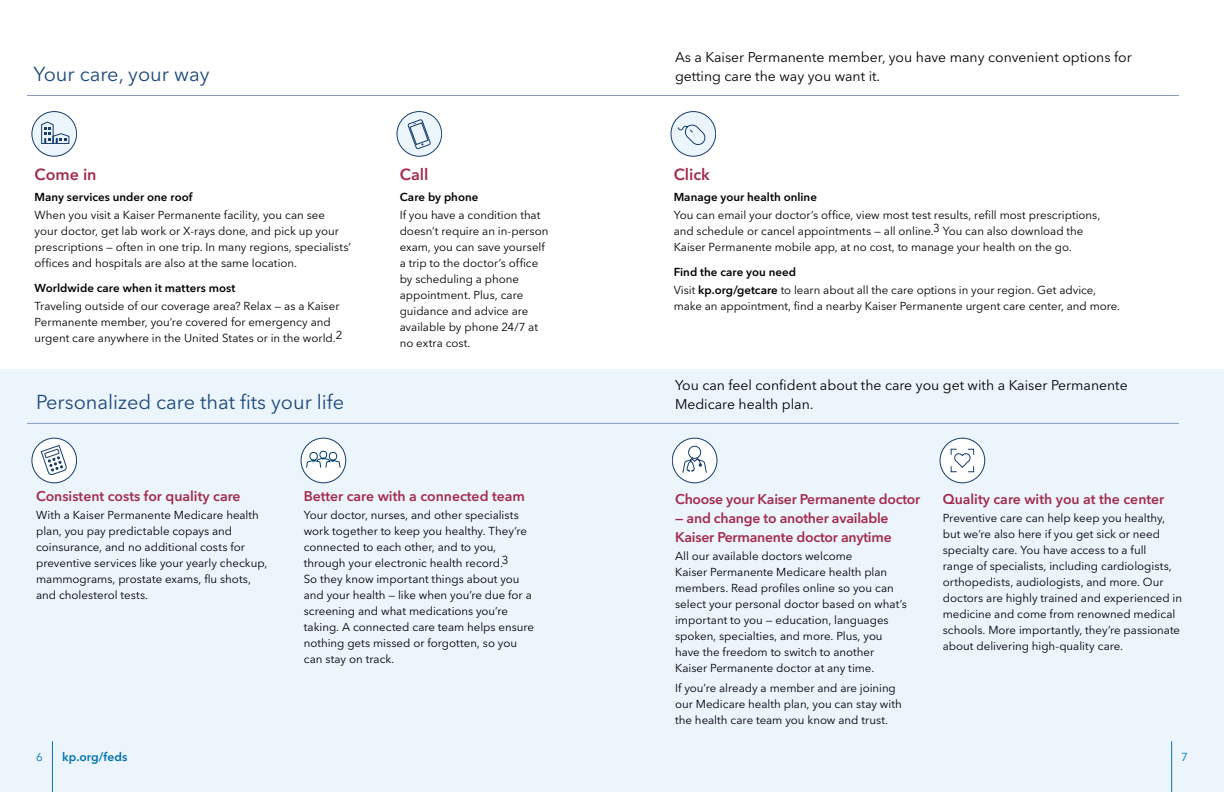
<style>
.page{position:relative;width:1224px;height:792px;background:#fff}
.page>*{position:absolute;margin:0;border:0;box-sizing:border-box;transform-origin:0 0}
.Subhead_20_25{font:20px "Avenir Next LT Pro";color:#1b497c}
.Subhead_16_21{font:600 16px "Avenir Next LT Pro";color:#a32b4c}
.Intro_14_19{font:600 14px/19px "Avenir Next LT Pro";letter-spacing:-.015em;color:#a32b4c}
.Intro_14_19-2{font:14px/19px "Avenir Next LT Pro";color:#000}
.t1{font:600 12px "Avenir Next LT Pro";letter-spacing:.005em;color:#0079b3}
.Body_11_5_16{font:11.5px/16px "Avenir Next LT Pro";color:#000}
.Body_11_5_16-2{font:600 11.5px "Avenir Next LT Pro";letter-spacing:.005em;color:#000}
.t2{font:11.5px "Avenir Next LT Pro";color:#0079b3}
.s1{font-weight:600}
</style>
<div class="page">
<div style="left:0;top:369px;width:1224px;height:423px;background:#ecf4fc"></div>
<div style="left:301px;top:438px;width:45px;height:45px;background:#fff;border-radius:50%"></div>
<div style="left:672px;top:438px;width:45px;height:45px;background:#fff;border-radius:50%"></div>
<div style="left:671px;top:112px;width:44px;height:44px;background:#ecf4fc;border-radius:50%"></div>
<svg style="left:32px;top:438px;width:45px;height:45px"></svg>
<div style="left:672px;top:438px;width:45px;height:45px;border:1px solid #163d6c;border-radius:50%"></div>
<svg style="left:682px;top:458px;width:25px;height:15px"></svg>
<div style="left:688px;top:446px;width:13px;height:13px;border:1px solid #163d6c;border-radius:50%"></div>
<div style="left:301px;top:438px;width:45px;height:45px;border:1px solid #163d6c;border-radius:50%"></div>
<svg style="left:306px;top:451px;width:35px;height:17px"></svg>
<svg style="left:940px;top:438px;width:45px;height:45px"></svg>
<svg style="left:32px;top:111px;width:45px;height:46px"></svg>
<div style="left:671px;top:111px;width:45px;height:46px;border:1px solid #163d6c;border-radius:50%"></div>
<svg style="left:678px;top:124px;width:28px;height:21px"></svg>
<svg style="left:397px;top:111px;width:45px;height:46px"></svg>
<hr style="left:27px;top:423px;width:1152px;height:1px;background:#1b497c">
<hr style="left:27px;top:95px;width:1152px;height:1px;background:#1b497c">
<p class="Subhead_20_25" style="left:33px;top:62px;width:177px">Your care, your way</p>
<p class="Subhead_16_21" style="left:35px;top:165px;width:63px">Come in</p>
<p class="Body_11_5_16-2" style="left:35px;top:190px;width:159px">Many services under one roof</p>
<p class="Body_11_5_16" style="left:35px;top:207px;width:318px">When you visit a Kaiser Permanente facility, you can see your doctor, get lab work or X-rays done, and pick up your prescriptions — often in one trip. In many regions, specialists’ offices and hospitals are also at the same location.</p>
<p class="Body_11_5_16-2" style="left:35px;top:281px;width:202px">Worldwide care when it matters most</p>
<p class="Body_11_5_16" style="left:35px;top:298px;width:309px">Traveling outside of our coverage area? Relax — as a Kaiser<br>Permanente member, you’re covered for emergency and urgent care anywhere in the United States or in the world.2</p>
<p class="Subhead_20_25" style="left:36px;top:390px;width:310px">Personalized care that fits your life</p>
<p class="Subhead_16_21" style="left:400px;top:165px;width:30px">Call</p>
<p class="Body_11_5_16-2" style="left:400px;top:190px;width:80px">Care by phone</p>
<p class="Body_11_5_16" style="left:400px;top:207px;width:150px">If you have a condition that doesn’t require an in-person exam, you can save yourself a trip to the doctor’s office by scheduling a phone appointment. Plus, care guidance and advice are available by phone 24/7 at no extra cost.</p>
<p class="Intro_14_19" style="left:36px;top:487px;width:206px">Consistent costs for quality care</p>
<p class="Body_11_5_16" style="left:36px;top:507px;width:233px">With a Kaiser Permanente Medicare health plan, you pay predictable copays and coinsurance, and no additional costs for preventive services like your yearly checkup, mammograms, prostate exams, flu shots, and cholesterol tests.</p>
<p class="Intro_14_19" style="left:304px;top:487px;width:223px">Better care with a connected team</p>
<p class="Body_11_5_16" style="left:304px;top:507px;width:232px">Your doctor, nurses, and other specialists work together to keep you healthy. They’re connected to each other, and to you, through your electronic health record.3<br>So they know important things about you and your health — like when you’re due for a screening and what medications you’re taking. A connected care team helps ensure nothing gets missed or forgotten, so you can stay on track.</p>
<p class="Intro_14_19-2" style="left:675px;top:47px;width:458px">As a Kaiser Permanente member, you have many convenient options for getting care the way you want it.</p>
<p class="Subhead_16_21" style="left:674px;top:165px;width:38px">Click</p>
<p class="Body_11_5_16-2" style="left:674px;top:190px;width:145px">Manage your health online</p>
<p class="Body_11_5_16" style="left:674px;top:207px;width:428px">You can email your doctor’s office, view most test results, refill most prescriptions, and schedule or cancel appointments — all online.3 You can also download the<br>Kaiser Permanente mobile app, at no cost, to manage your health on the go.</p>
<p class="Body_11_5_16-2" style="left:674px;top:265px;width:124px">Find the care you need</p>
<p class="Body_11_5_16" style="left:674px;top:282px;width:448px">Visit <span class="s1">kp.org/getcare</span> to learn about all the care options in your region. Get advice, make an appointment, find a nearby Kaiser Permanente urgent care center, and more.</p>
<p class="Intro_14_19-2" style="left:675px;top:376px;width:454px">You can feel confident about the care you get with a Kaiser Permanente<br>Medicare health plan.</p>
<p class="Intro_14_19" style="left:675px;top:489px;width:247px">Choose your Kaiser Permanente doctor</p>
<p class="Intro_14_19" style="left:675px;top:508px;width:218px">— and change to another available<br>Kaiser Permanente doctor anytime</p>
<p class="Body_11_5_16" style="left:675px;top:548px;width:233px">All our available doctors welcome<br>Kaiser Permanente Medicare health plan members. Read profiles online so you can select your personal doctor based on what’s important to you — education, languages spoken, specialties, and more. Plus, you have the freedom to switch to another Kaiser Permanente doctor at any time.</p>
<p class="Body_11_5_16" style="left:675px;top:680px;width:228px">If you’re already a member and are joining our Medicare health plan, you can stay with the health care team you know and trust.</p>
<p class="Intro_14_19" style="left:943px;top:489px;width:223px">Quality care with you at the center</p>
<p class="Body_11_5_16" style="left:943px;top:510px;width:241px">Preventive care can help keep you healthy, but we’re also here if you get sick or need specialty care. You have access to a full<br>range of specialists, including cardiologists, orthopedists, audiologists, and more. Our doctors are highly trained and experienced in medicine and come from renowned medical schools. More importantly, they’re passionate about delivering high-quality care.</p>
<p class="t2" style="left:36px;top:750px;width:8px">6</p>
<p class="t1" style="left:62px;top:749px;width:67px">kp.org/feds</p>
<p class="t2" style="left:1181px;top:750px;width:8px">7</p>
</div>
